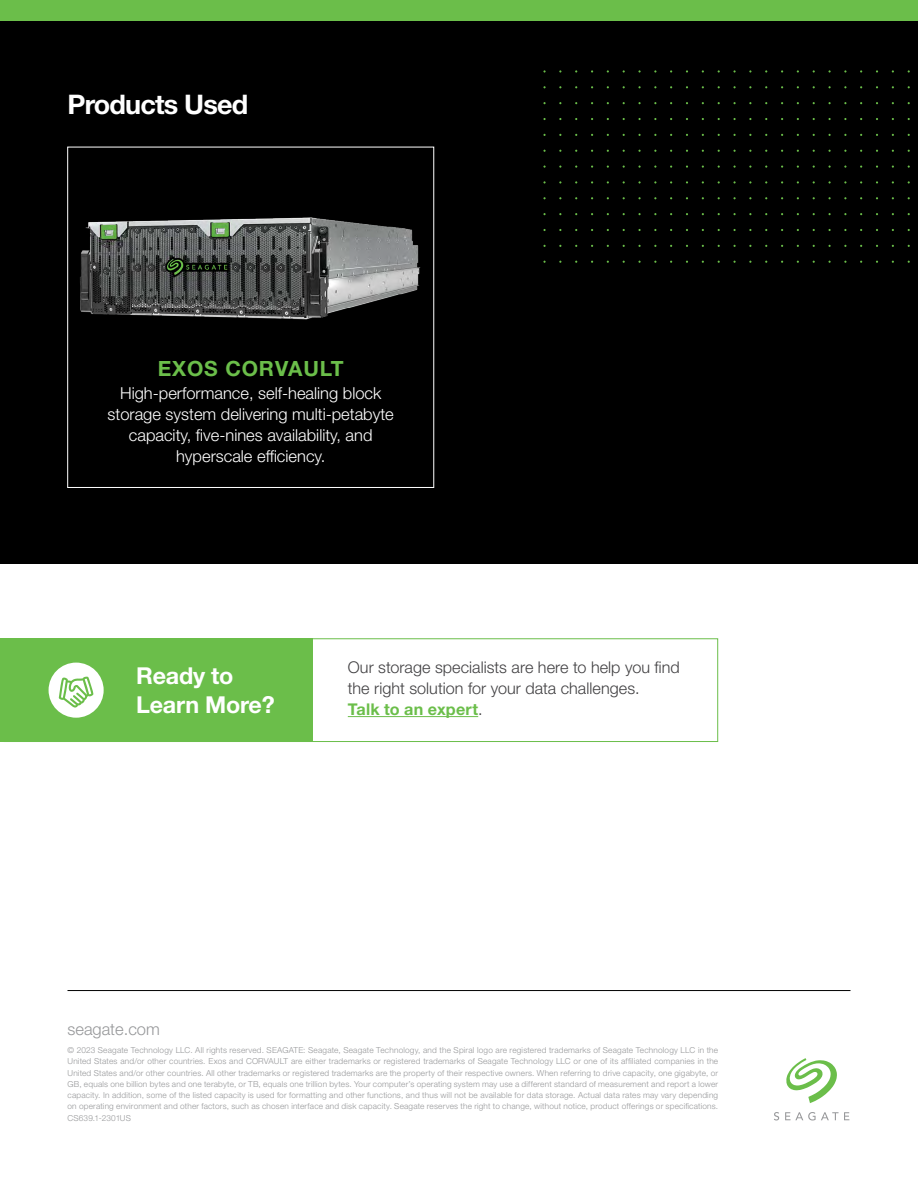
<style>
.page{position:relative;width:918px;height:1188px;background:#fff}
.page>*{position:absolute;margin:0;border:0;box-sizing:border-box;transform-origin:0 0}
.t1{font:700 27px "Helvetica Neue LT Std";letter-spacing:-.03em;color:#fff}
.t2{font:700 23.25px/29.1px "Helvetica Neue LT Std";letter-spacing:-.01em;color:#fff}
.t3{font:700 21px "Helvetica Neue LT Std";letter-spacing:.04em;color:#6bbe4a}
.t4{font:300 16.5px/21px "Helvetica Neue LT Std";color:#fff;text-align:center}
.t5{font:300 16.5px "Helvetica Neue LT Std";color:#97989a}
.t6{font:300 16.2px/21.1px "Helvetica Neue LT Std";letter-spacing:.005em;color:#414042}
.t7{font:300 8.25px/11.2px "Helvetica Neue LT Std";letter-spacing:.025em;color:#97989a;text-align:justify}
.s1{font-weight:700;color:#6bbe4a}
</style>
<div class="page">
<div style="left:0;top:21px;width:918px;height:543px;background:#000"></div>
<hr style="left:68px;top:990px;width:782px;height:1px;background:#000">
<svg style="left:786px;top:1058px;width:51px;height:45px"></svg>
<svg style="left:774px;top:1112px;width:5px;height:8px"></svg>
<svg style="left:785px;top:1112px;width:64px;height:8px"></svg>
<div style="left:0;top:638px;width:313px;height:104px;background:#6bbe4a"></div>
<div style="left:4px;top:638px;width:714px;height:104px;border:1px solid #6bbe4a"></div>
<div style="left:49px;top:663px;width:55px;height:55px;background:#fff;border-radius:50%"></div>
<svg style="left:59px;top:676px;width:34px;height:32px"></svg>
<hr style="left:348px;top:716px;width:130px;height:1px;background:#6bbe4a">
<img style="left:80px;top:217px;width:341px;height:103px">
<div style="left:67px;top:147px;width:367px;height:341px;border:1px solid #fff"></div>
<div style="left:0;top:0;width:918px;height:21px;background:#6bbe4a"></div>
<h1 class="t1" style="left:68px;top:87px;width:182px">Products Used</h1>
<h3 class="t3" style="left:158px;top:355px;width:187px">EXOS CORVAULT</h3>
<h3 class="t4" style="left:108px;top:382px;width:288px">High-performance, self-healing block storage system delivering multi-petabyte capacity, five-nines availability, and hyperscale efficiency.</h3>
<h2 class="t2" style="left:136px;top:661px;width:140px">Ready to<br>Learn More?</h2>
<h3 class="t6" style="left:348px;top:656px;width:334px">Our storage specialists are here to help you find the right solution for your data challenges.<br><span class="s1">Talk to an expert</span>.</h3>
<h3 class="t5" style="left:68px;top:1019px;width:94px">seagate.com</h3>
<p class="t7" style="left:68px;top:1044px;width:652px">© 2023 Seagate Technology LLC. All rights reserved. SEAGATE: Seagate, Seagate Technology, and the Spiral logo are registered trademarks of Seagate Technology LLC in the United States and/or other countries. Exos and CORVAULT are either trademarks or registered trademarks of Seagate Technology LLC or one of its affiliated companies in the United States and/or other countries. All other trademarks or registered trademarks are the property of their respective owners. When referring to drive capacity, one gigabyte, or GB, equals one billion bytes and one terabyte, or TB, equals one trillion bytes. Your computer’s operating system may use a different standard of measurement and report a lower capacity. In addition, some of the listed capacity is used for formatting and other functions, and thus will not be available for data storage. Actual data rates may vary depending on operating environment and other factors, such as chosen interface and disk capacity. Seagate reserves the right to change, without notice, product offerings or specifications.<br>CS639.1-2301US</p>
</div>
